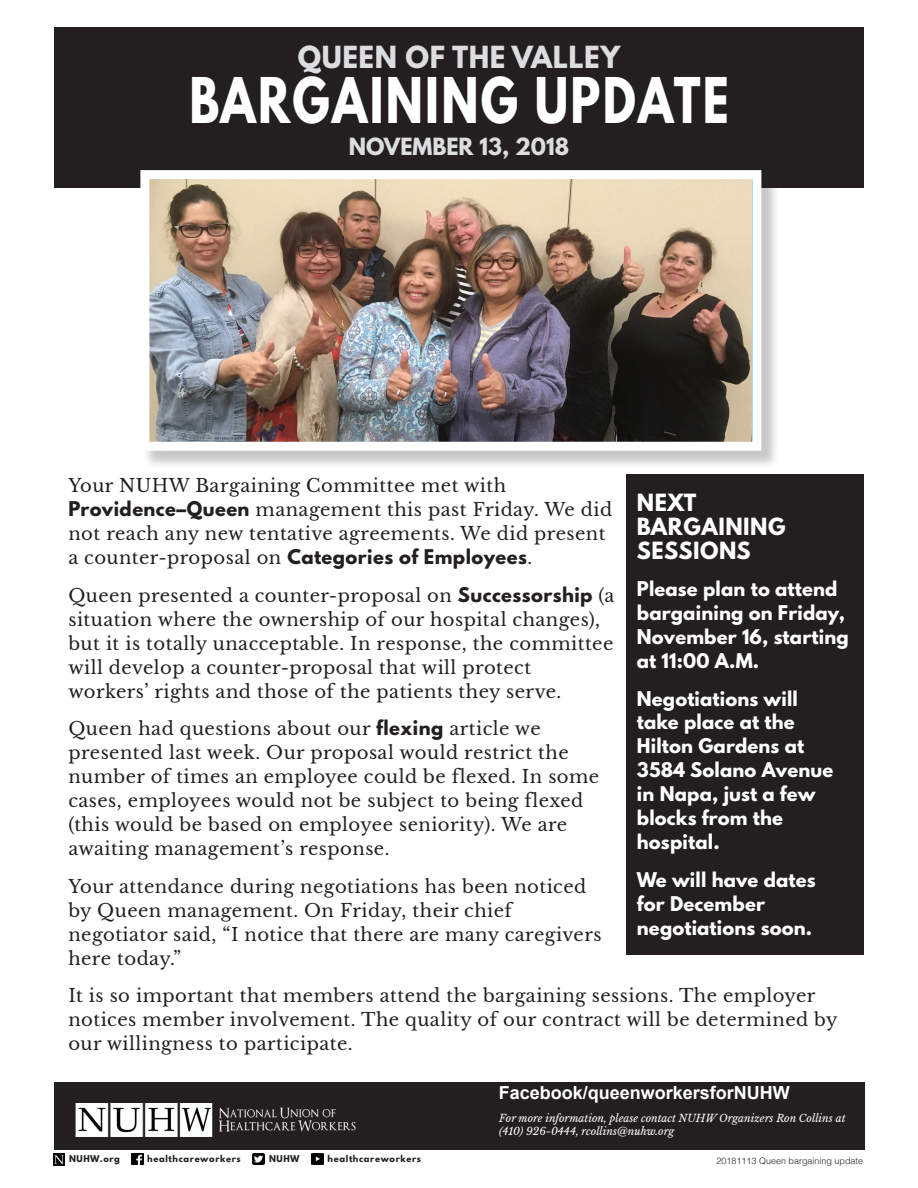
<style>
.page{position:relative;width:918px;height:1188px;background:#fff}
.page>*{position:absolute;margin:0;border:0;box-sizing:border-box;transform-origin:0 0}
.t1{font:700 55.8px "League Spartan";letter-spacing:.05em;color:#fff;scale:.81 1}
.t2{font:700 27px "League Spartan";letter-spacing:.02em;color:#dcdddf}
.t3{font:700 21px/24px "League Spartan";letter-spacing:.025em;color:#fff}
.t4{font:700 21px "League Spartan";color:#dcdddf}
.t5{font:18px/24px "Libre Baskerville";letter-spacing:.025em;color:#231f20}
.t6{font:700 18px/24px "League Spartan";letter-spacing:.01em;color:#fff}
.t7{font:700 18px "League Spartan";letter-spacing:.025em;color:#231f20}
.t8{font:700 18px "Arial";color:#fff}
.t9{font:italic 10.5px/12.6px "Libre Baskerville";color:#fff}
.t10{font:300 9px "Helvetica";color:#231f20}
.t11{font:700 8.4px "League Spartan";letter-spacing:.08em;color:#231f20}
.s1{font-family:"League Spartan";font-weight:700}
.s2{font-family:"Libre Baskerville";font-weight:400}
</style>
<div class="page">
<div style="left:54px;top:27px;width:810px;height:161px;background:#231f20"></div>
<div style="left:54px;top:1082px;width:810px;height:67px;background:#231f20"></div>
<img style="left:75px;top:1104px;width:281px;height:32px">
<svg style="left:54px;top:1153px;width:11px;height:12px"></svg>
<svg style="left:132px;top:1154px;width:11px;height:11px"></svg>
<svg style="left:252px;top:1153px;width:12px;height:11px"></svg>
<svg style="left:312px;top:1153px;width:11px;height:11px"></svg>
<div style="left:143px;top:172px;width:637px;height:297px;background:#231f20;opacity:.25"></div>
<img style="left:150px;top:180px;width:601px;height:261px">
<div style="left:140px;top:170px;width:621px;height:281px;border:9px solid #fff"></div>
<div style="left:626px;top:475px;width:238px;height:480px;background:#231f20"></div>
<h2 class="t2" style="left:298px;top:36px;width:324px">QUEEN OF THE VALLEY</h2>
<h1 class="t1" style="left:189px;top:57px;width:668px">BARGAINING UPDATE</h1>
<p class="t4" style="left:349px;top:130px;width:222px">NOVEMBER 13, 2018</p>
<p class="t5" style="left:68px;top:474px;width:545px">Your NUHW Bargaining Committee met with<br><span class="s1">Providence–Queen</span> management this past Friday. We did not reach any new tentative agreements. We did present</p>
<p class="t7" style="left:68px;top:543px;width:465px"><span class="s2">a counter-proposal on</span> Categories of Employees<span class="s2">.</span></p>
<p class="t5" style="left:68px;top:583px;width:548px">Queen presented a counter-proposal on <span class="s1">Successorship</span> (a situation where the ownership of our hospital changes), but it is totally unacceptable. In response, the committee will develop a counter-proposal that will protect workers’ rights and those of the patients they serve.</p>
<p class="t5" style="left:68px;top:717px;width:532px">Queen had questions about our <span class="s1">flexing</span> article we presented last week. Our proposal would restrict the number of times an employee could be flexed. In some cases, employees would not be subject to being flexed (this would be based on employee seniority). We are awaiting management’s response.</p>
<p class="t5" style="left:68px;top:874px;width:535px">Your attendance during negotiations has been noticed by Queen management. On Friday, their chief negotiator said, “I notice that there are many caregivers here today.”</p>
<p class="t5" style="left:68px;top:984px;width:771px">It is so important that members attend the bargaining sessions. The employer notices member involvement. The quality of our contract will be determined by our willingness to participate.</p>
<p class="t3" style="left:637px;top:490px;width:150px">NEXT<br>BARGAINING<br>SESSIONS</p>
<p class="t6" style="left:637px;top:577px;width:213px">Please plan to attend bargaining on Friday,<br>November 16, starting at 11:00 A.M.</p>
<p class="t6" style="left:637px;top:686px;width:198px">Negotiations will take place at the<br>Hilton Gardens at<br>3584 Solano Avenue in Napa, just a few blocks from the hospital.</p>
<p class="t6" style="left:637px;top:867px;width:180px">We will have dates for December negotiations soon.</p>
<p class="t8" style="left:499px;top:1081px;width:293px">Facebook/queenworkersforNUHW</p>
<p class="t9" style="left:499px;top:1112px;width:348px">For more information, please contact NUHW Organizers Ron Collins at (410) 926-0444, rcollins@nuhw.org</p>
<p class="t11" style="left:69px;top:1152px;width:53px">NUHW.org</p>
<p class="t11" style="left:147px;top:1152px;width:95px">healthcareworkers</p>
<p class="t11" style="left:269px;top:1152px;width:32px">NUHW</p>
<p class="t11" style="left:328px;top:1152px;width:95px">healthcareworkers</p>
<p class="t10" style="left:716px;top:1153px;width:148px">20181113 Queen bargaining update</p>
</div>
